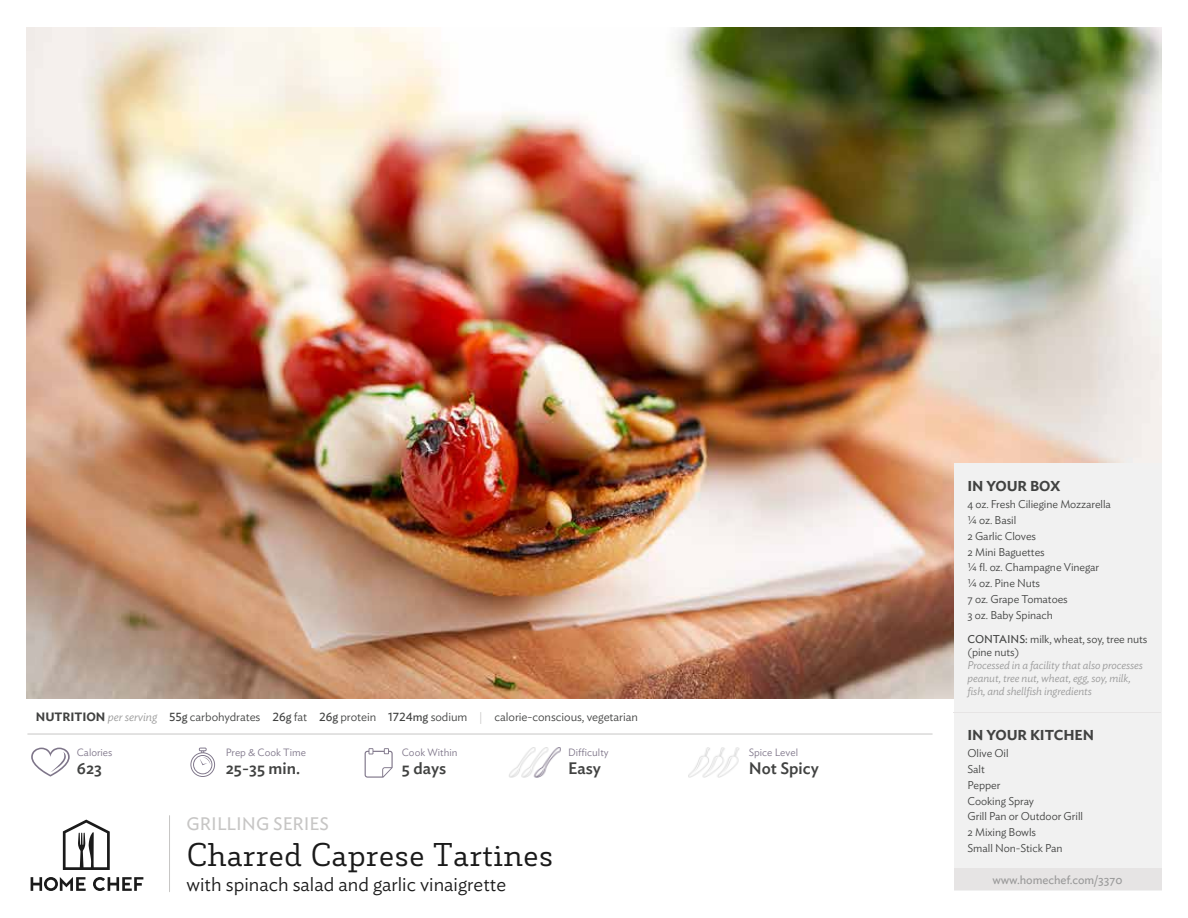
<style>
.page{position:relative;width:1188px;height:918px;background:#fff}
.page>*{position:absolute;margin:0;border:0;box-sizing:border-box;transform-origin:0 0}
.t1{font:31.5px "Decour";color:#1a1a1a}
.t2{font:300 19.5px "Ideal Sans";color:#1a1a1a}
.t3{font:18px "Ideal Sans";color:#c7c6c5}
.t4{font:500 16.5px "Ideal Sans";color:#414241}
.t5{font:600 14.25px "Ideal Sans";letter-spacing:-.005em;color:#414241}
.t6{font:300 12px "Ideal Sans";letter-spacing:-.005em;color:#414241}
.t7{font:12px "Ideal Sans";letter-spacing:-.005em;color:#9a9a9a}
.t8{font:300 11.25px/15.8px "Ideal Sans";letter-spacing:-.005em;color:#414241}
.t9{font:italic 300 11.25px/12.9px "Ideal Sans";letter-spacing:-.005em;color:#9a9a9a}
.t10{font:300 10.5px "Ideal Sans";color:#7e7589}
.s1{font-weight:400}
.s2{font-weight:600}
.s3{font-style:italic;color:#9a9a9a}
.s4{color:#c7c6c5}
</style>
<div class="page">
<img style="left:27px;top:27px;width:1134px;height:671px">
<div style="left:954px;top:463px;width:207px;height:427px;background:#f1f1f1"></div>
<hr style="left:954px;top:712px;width:207px;height:1px;background:#e6e4e4">
<svg style="left:31px;top:877px;width:112px;height:14px"></svg>
<svg style="left:63px;top:820px;width:47px;height:50px"></svg>
<hr style="left:169px;top:816px;width:1px;height:76px;background:#c7c6c5">
<img style="left:509px;top:748px;width:52px;height:30px">
<img style="left:688px;top:748px;width:52px;height:30px">
<div style="left:954px;top:869px;width:207px;height:21px;background:#e6e4e4"></div>
<hr style="left:28px;top:734px;width:904px;height:1px;background:#c7c6c5">
<svg style="left:31px;top:748px;width:39px;height:29px"></svg>
<svg style="left:190px;top:748px;width:25px;height:29px"></svg>
<svg style="left:365px;top:748px;width:28px;height:30px"></svg>
<p class="t5" style="left:968px;top:475px;width:95px">IN YOUR BOX</p>
<p class="t8" style="left:968px;top:496px;width:145px">4 oz. Fresh Ciliegine Mozzarella ¼ oz. Basil<br>2 Garlic Cloves<br>2 Mini Baguettes<br>¼ fl. oz. Champagne Vinegar ¼ oz. Pine Nuts<br>7 oz. Grape Tomatoes<br>3 oz. Baby Spinach</p>
<p class="t8" style="left:968px;top:632px;width:181px;line-height:12.8px"><span class="s1">CONTAINS:</span> milk, wheat, soy, tree nuts (pine nuts)</p>
<p class="t9" style="left:968px;top:658px;width:177px">Processed in a facility that also processes peanut, tree nut, wheat, egg, soy, milk, fish, and shellfish ingredients</p>
<p class="t5" style="left:968px;top:724px;width:128px">IN YOUR KITCHEN</p>
<p class="t8" style="left:968px;top:745px;width:117px">Olive Oil<br>Salt<br>Pepper<br>Cooking Spray<br>Grill Pan or Outdoor Grill<br>2 Mixing Bowls<br>Small Non-Stick Pan</p>
<p class="t6" style="left:36px;top:708px;width:604px"><span class="s2">NUTRITION</span> <span class="s3">per serving</span> <span class="s1">55g</span> carbohydrates <span class="s1">26g</span> fat <span class="s1">26g</span> protein <span class="s1">1724mg</span> sodium <span class="s4">|</span> calorie-conscious, vegetarian</p>
<p class="t10" style="left:77px;top:744px;width:37px">Calories</p>
<p class="t10" style="left:226px;top:744px;width:82px">Prep &amp; Cook Time</p>
<p class="t10" style="left:402px;top:744px;width:57px">Cook Within</p>
<p class="t10" style="left:568px;top:744px;width:42px">Difficulty</p>
<p class="t10" style="left:749px;top:744px;width:51px">Spice Level</p>
<h3 class="t4" style="left:77px;top:756px;width:27px">623</h3>
<h3 class="t4" style="left:226px;top:756px;width:76px">25-35 min.</h3>
<h3 class="t4" style="left:402px;top:756px;width:46px">5 days</h3>
<h3 class="t4" style="left:568px;top:756px;width:34px">Easy</h3>
<h3 class="t4" style="left:749px;top:756px;width:72px">Not Spicy</h3>
<h3 class="t3" style="left:187px;top:810px;width:144px">GRILLING SERIES</h3>
<h1 class="t1" style="left:187px;top:835px;width:368px">Charred Caprese Tartines</h1>
<h2 class="t2" style="left:187px;top:869px;width:321px">with spinach salad and garlic vinaigrette</h2>
<p class="t7" style="left:992px;top:871px;width:132px">www.homechef.com/3370</p>
</div>
